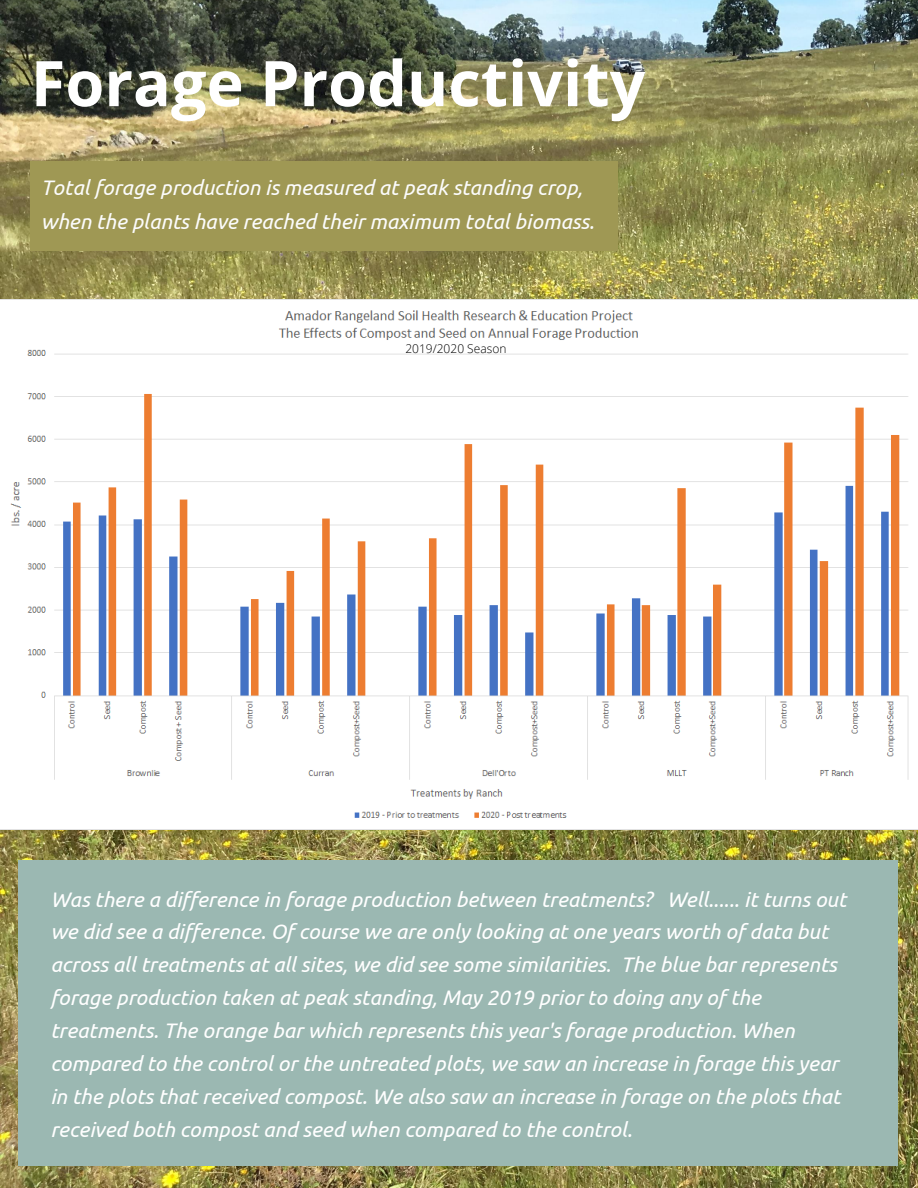
<style>
.page{position:relative;width:918px;height:1188px;background:#fff}
.page>*{position:absolute;margin:0;border:0;box-sizing:border-box;transform-origin:0 0}
.t1{font:700 63px "Open Sans";color:#fff}
.t2{font:italic 21px/32.8px "Ubuntu";color:#fff}
.t3{font:italic 21px/33.5px "Ubuntu";color:#fcfcfc}
.t4{font:300 12px "Open Sans";color:#000}
</style>
<div class="page">
<img style="left:0;top:0;width:918px;height:1188px">
<img style="left:0;top:300px;width:918px;height:530px">
<div style="left:18px;top:860px;width:879px;height:306px;background:#9bb8b2"></div>
<div style="left:31px;top:161px;width:587px;height:90px;background:#9f9854"></div>
<h1 class="t1" style="left:31px;top:39px;width:616px">Forage Productivity</h1>
<p class="t3" style="left:41px;top:171px;width:555px">Total forage production is measured at peak standing crop, when the plants have reached their maximum total biomass.</p>
<p class="t4" style="left:405px;top:341px;width:103px">2019/2020 Season</p>
<p class="t2" style="left:50px;top:882px;width:797px">Was there a difference in forage production between treatments? Well...... it turns out we did see a difference. Of course we are only looking at one years worth of data but across all treatments at all sites, we did see some similarities. The blue bar represents forage production taken at peak standing, May 2019 prior to doing any of the treatments. The orange bar which represents this year's forage production. When compared to the control or the untreated plots, we saw an increase in forage this year in the plots that received compost. We also saw an increase in forage on the plots that received both compost and seed when compared to the control.</p>
</div>
